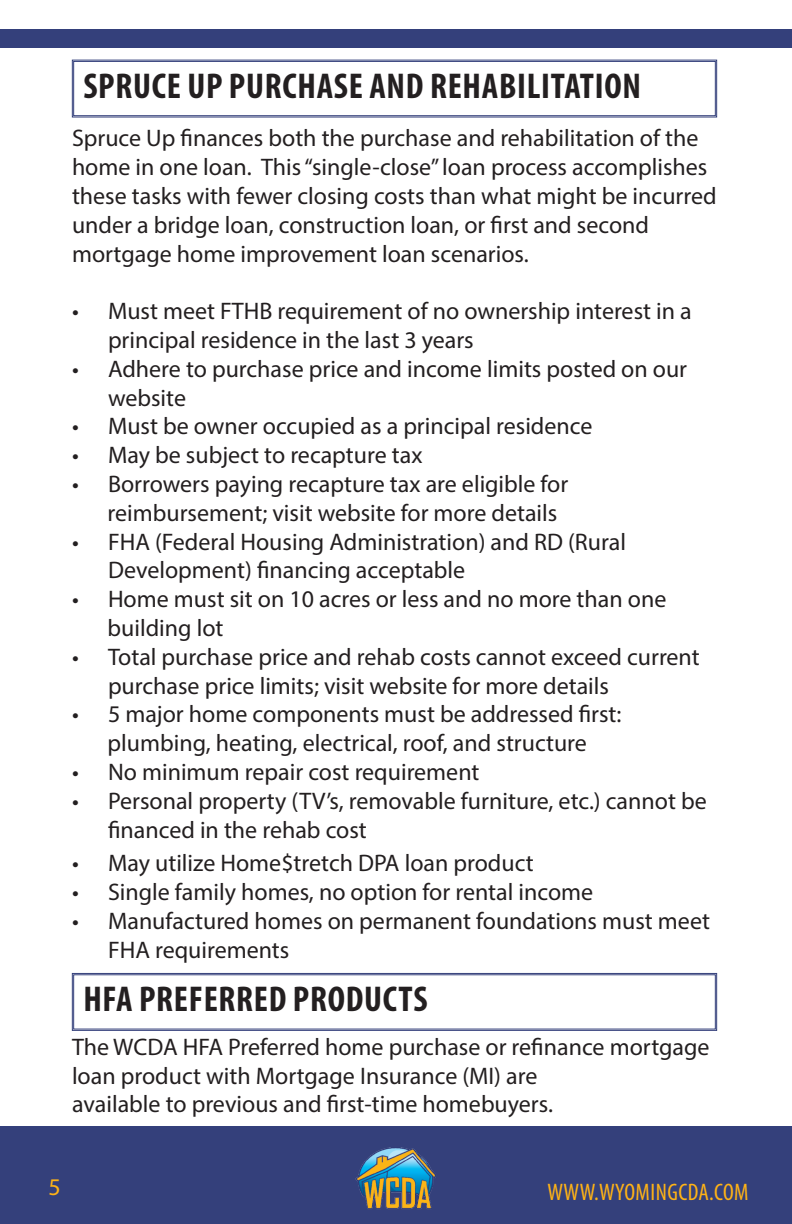
<style>
.page{position:relative;width:792px;height:1224px;background:#fff}
.page>*{position:absolute;margin:0;border:0;box-sizing:border-box;transform-origin:0 0}
.t1{font:700 condensed 36px "Myriad Pro";letter-spacing:.02em;color:#231f20}
.t2{font:24px/28.8px "Myriad Pro";color:#231f20}
.t3{font:condensed 24px "Myriad Pro";letter-spacing:.02em;color:#ffb316}
.t4{font:24px "Myriad Pro";color:#ffb316}
</style>
<div class="page">
<svg style="left:72px;top:59px;width:645px;height:59px"></svg>
<div style="left:73px;top:61px;width:643px;height:55px;border:1px solid #34407b"></div>
<svg style="left:72px;top:973px;width:645px;height:58px"></svg>
<div style="left:73px;top:974px;width:643px;height:55px;border:1px solid #34407b"></div>
<div style="left:0;top:29px;width:792px;height:19px;background:#34407b"></div>
<div style="left:0;top:1126px;width:792px;height:98px;background:#34407b"></div>
<img style="left:356px;top:1147px;width:80px;height:62px">
<p class="t1" style="left:83px;top:63px;width:559px">SPRUCE UP PURCHASE AND REHABILITATION</p>
<p class="t2" style="left:72px;top:124px;width:646px">Spruce Up finances both the purchase and rehabilitation of the home in one loan. This “single-close” loan process accomplishes these tasks with fewer closing costs than what might be incurred under a bridge loan, construction loan, or first and second</p>
<p class="t2" style="left:72px;top:239px;width:458px">mortgage home improvement loan scenarios.</p>
<p class="t2" style="left:108px;top:296px;width:585px;text-indent:-36px">• Must meet FTHB requirement of no ownership interest in a principal residence in the last 3 years</p>
<p class="t2" style="left:108px;top:354px;width:581px;text-indent:-36px">• Adhere to purchase price and income limits posted on our website</p>
<p class="t2" style="left:72px;top:412px;width:522px">• Must be owner occupied as a principal residence</p>
<p class="t2" style="left:72px;top:440px;width:352px">• May be subject to recapture tax</p>
<p class="t2" style="left:72px;top:469px;width:498px">• Borrowers paying recapture tax are eligible for</p>
<p class="t2" style="left:108px;top:498px;width:451px">reimbursement; visit website for more details</p>
<p class="t2" style="left:108px;top:527px;width:520px;text-indent:-36px">• FHA (Federal Housing Administration) and RD (Rural<br>Development) financing acceptable</p>
<p class="t2" style="left:72px;top:584px;width:596px">• Home must sit on 10 acres or less and no more than one</p>
<p class="t2" style="left:108px;top:613px;width:117px">building lot</p>
<p class="t2" style="left:108px;top:642px;width:593px;text-indent:-36px">• Total purchase price and rehab costs cannot exceed current purchase price limits; visit website for more details</p>
<p class="t2" style="left:72px;top:700px;width:551px">• 5 major home components must be addressed first:</p>
<p class="t2" style="left:108px;top:728px;width:481px">plumbing, heating, electrical, roof, and structure</p>
<p class="t2" style="left:72px;top:757px;width:409px">• No minimum repair cost requirement</p>
<p class="t2" style="left:108px;top:786px;width:600px;text-indent:-36px">• Personal property (TV’s, removable furniture, etc.) cannot be financed in the rehab cost</p>
<p class="t2" style="left:72px;top:848px;width:463px">• May utilize Home$tretch DPA loan product</p>
<p class="t2" style="left:72px;top:877px;width:523px">• Single family homes, no option for rental income</p>
<p class="t2" style="left:108px;top:906px;width:603px;text-indent:-36px">• Manufactured homes on permanent foundations must meet<br>FHA requirements</p>
<p class="t1" style="left:83px;top:977px;width:346px">HFA PREFERRED PRODUCTS</p>
<p class="t2" style="left:72px;top:1032px;width:639px">The WCDA HFA Preferred home purchase or refinance mortgage loan product with Mortgage Insurance (MI) are</p>
<p class="t2" style="left:72px;top:1090px;width:483px">available to previous and first-time homebuyers.</p>
<p class="t4" style="left:49px;top:1172px;width:14px">5</p>
<p class="t3" style="left:547px;top:1177px;width:203px">WWW.WYOMINGCDA.COM</p>
</div>
